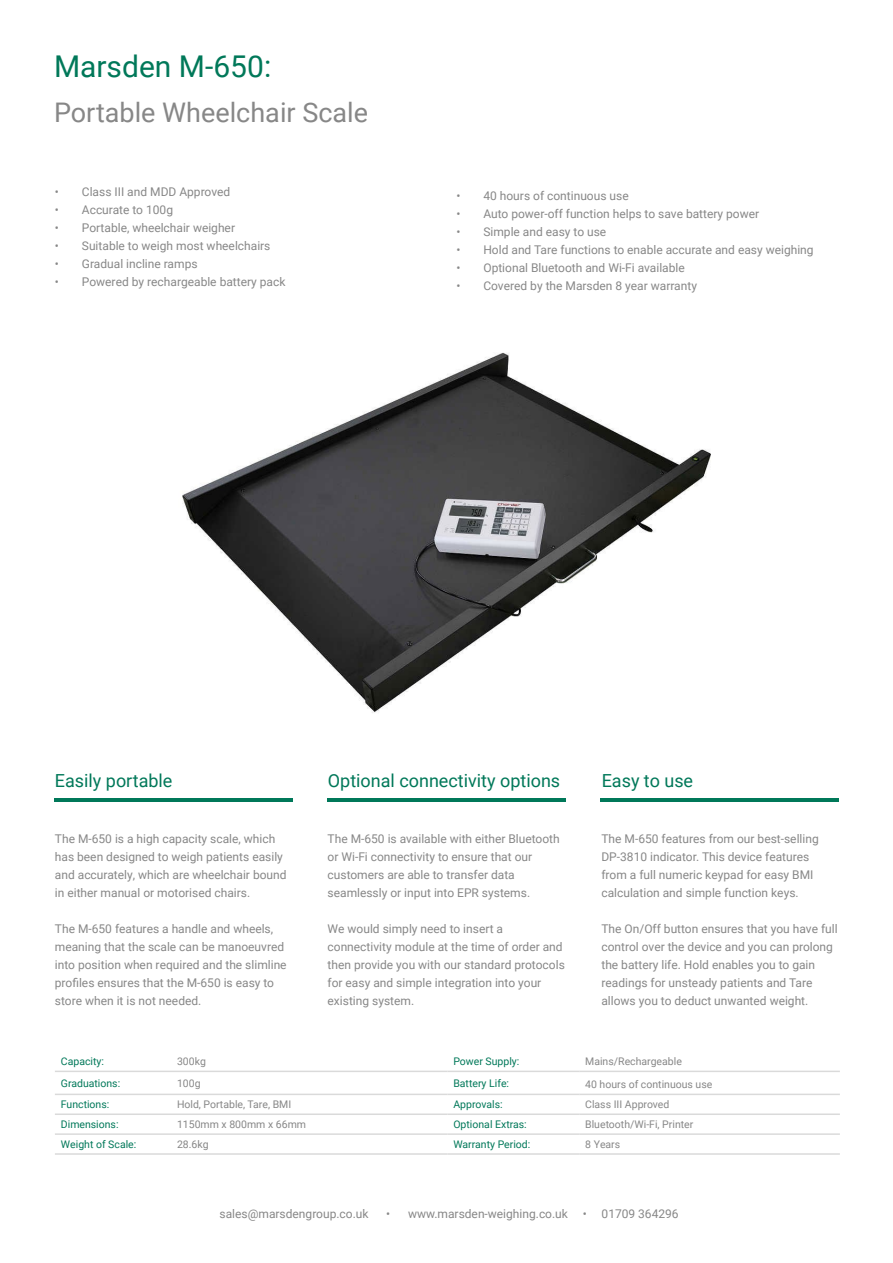
<style>
.page{position:relative;width:893px;height:1263px;background:#fff}
.page>*{position:absolute;margin:0;border:0;box-sizing:border-box;transform-origin:0 0}
.t1{font:30px "Roboto";color:#007859}
.t2{font:27px "Roboto";color:#878787}
.t3{font:18px "Roboto";color:#007859}
.t4{font:12px/18px "Roboto";color:#878787}
.t5{font:10.5px "Roboto";color:#878787}
.t6{font:10.5px "Roboto";color:#007859}
</style>
<div class="page">
<hr style="left:55px;top:1070px;width:116px;height:2px;background:#dadada">
<hr style="left:171px;top:1070px;width:276px;height:2px;background:#dadada">
<hr style="left:447px;top:1070px;width:132px;height:2px;background:#dadada">
<hr style="left:579px;top:1070px;width:261px;height:2px;background:#dadada">
<hr style="left:55px;top:1093px;width:116px;height:2px;background:#dadada">
<hr style="left:171px;top:1093px;width:276px;height:2px;background:#dadada">
<hr style="left:447px;top:1093px;width:132px;height:2px;background:#dadada">
<hr style="left:579px;top:1093px;width:261px;height:2px;background:#dadada">
<hr style="left:55px;top:1113px;width:116px;height:2px;background:#dadada">
<hr style="left:171px;top:1113px;width:276px;height:2px;background:#dadada">
<hr style="left:447px;top:1113px;width:132px;height:2px;background:#dadada">
<hr style="left:579px;top:1113px;width:261px;height:2px;background:#dadada">
<hr style="left:55px;top:1133px;width:116px;height:2px;background:#dadada">
<hr style="left:171px;top:1133px;width:276px;height:2px;background:#dadada">
<hr style="left:447px;top:1133px;width:132px;height:2px;background:#dadada">
<hr style="left:579px;top:1133px;width:261px;height:2px;background:#dadada">
<hr style="left:55px;top:1153px;width:116px;height:2px;background:#dadada">
<hr style="left:171px;top:1153px;width:276px;height:2px;background:#dadada">
<hr style="left:447px;top:1153px;width:132px;height:2px;background:#dadada">
<hr style="left:579px;top:1153px;width:261px;height:2px;background:#dadada">
<hr style="left:54px;top:798px;width:238px;height:3px;background:#007859">
<hr style="left:327px;top:798px;width:239px;height:3px;background:#007859">
<hr style="left:600px;top:798px;width:239px;height:3px;background:#007859">
<img style="left:182px;top:352px;width:529px;height:361px">
<h1 class="t1" style="left:54px;top:45px;width:219px">Marsden M-650:</h1>
<h2 class="t2" style="left:54px;top:93px;width:316px">Portable Wheelchair Scale</h2>
<p class="t4" style="left:55px;top:182px;width:177px">• Class III and MDD Approved</p>
<p class="t4" style="left:55px;top:200px;width:120px">• Accurate to 100g</p>
<p class="t4" style="left:55px;top:218px;width:182px">• Portable, wheelchair weigher</p>
<p class="t4" style="left:55px;top:236px;width:217px">• Suitable to weigh most wheelchairs</p>
<p class="t4" style="left:55px;top:254px;width:144px">• Gradual incline ramps</p>
<p class="t4" style="left:55px;top:272px;width:232px">• Powered by rechargeable battery pack</p>
<p class="t4" style="left:456px;top:186px;width:174px">• 40 hours of continuous use</p>
<p class="t4" style="left:456px;top:204px;width:304px">• Auto power-off function helps to save battery power</p>
<p class="t4" style="left:456px;top:222px;width:151px">• Simple and easy to use</p>
<p class="t4" style="left:456px;top:240px;width:359px">• Hold and Tare functions to enable accurate and easy weighing</p>
<p class="t4" style="left:456px;top:258px;width:230px">• Optional Bluetooth and Wi-Fi available</p>
<p class="t4" style="left:456px;top:276px;width:242px">• Covered by the Marsden 8 year warranty</p>
<h3 class="t3" style="left:55px;top:768px;width:119px">Easily portable</h3>
<p class="t4" style="left:55px;top:830px;width:233px">The M-650 is a high capacity scale, which has been designed to weigh patients easily and accurately, which are wheelchair bound in either manual or motorised chairs.</p>
<p class="t4" style="left:55px;top:920px;width:233px">The M-650 features a handle and wheels, meaning that the scale can be manoeuvred into position when required and the slimline profiles ensures that the M-650 is easy to store when it is not needed.</p>
<h3 class="t3" style="left:328px;top:768px;width:234px">Optional connectivity options</h3>
<p class="t4" style="left:328px;top:830px;width:234px">The M-650 is available with either Bluetooth or Wi-Fi connectivity to ensure that our customers are able to transfer data seamlessly or input into EPR systems.</p>
<p class="t4" style="left:328px;top:920px;width:239px">We would simply need to insert a connectivity module at the time of order and then provide you with our standard protocols for easy and simple integration into your existing system.</p>
<h3 class="t3" style="left:602px;top:768px;width:93px">Easy to use</h3>
<p class="t4" style="left:601px;top:830px;width:219px">The M-650 features from our best-selling DP-3810 indicator. This device features from a full numeric keypad for easy BMI calculation and simple function keys.</p>
<p class="t4" style="left:601px;top:920px;width:238px">The On/Off button ensures that you have full control over the device and you can prolong the battery life. Hold enables you to gain readings for unsteady patients and Tare allows you to deduct unwanted weight.</p>
<p class="t6" style="left:61px;top:1054px;width:45px">Capacity:</p>
<p class="t5" style="left:177px;top:1054px;width:30px">300kg</p>
<p class="t6" style="left:453px;top:1054px;width:67px">Power Supply:</p>
<p class="t5" style="left:585px;top:1054px;width:98px">Mains/Rechargeable</p>
<p class="t6" style="left:61px;top:1076px;width:61px">Graduations:</p>
<p class="t5" style="left:177px;top:1076px;width:25px">100g</p>
<p class="t6" style="left:453px;top:1076px;width:57px">Battery Life:</p>
<p class="t5" style="left:585px;top:1077px;width:129px">40 hours of continuous use</p>
<p class="t6" style="left:61px;top:1097px;width:50px">Functions:</p>
<p class="t5" style="left:177px;top:1097px;width:116px">Hold, Portable, Tare, BMI</p>
<p class="t6" style="left:453px;top:1097px;width:51px">Approvals:</p>
<p class="t5" style="left:585px;top:1097px;width:86px">Class III Approved</p>
<p class="t6" style="left:61px;top:1117px;width:59px">Dimensions:</p>
<p class="t5" style="left:177px;top:1117px;width:131px">1150mm x 800mm x 66mm</p>
<p class="t6" style="left:453px;top:1117px;width:75px">Optional Extras:</p>
<p class="t5" style="left:585px;top:1117px;width:110px">Bluetooth/Wi-Fi, Printer</p>
<p class="t6" style="left:61px;top:1137px;width:77px">Weight of Scale:</p>
<p class="t5" style="left:177px;top:1137px;width:33px">28.6kg</p>
<p class="t6" style="left:453px;top:1137px;width:79px">Warranty Period:</p>
<p class="t5" style="left:585px;top:1137px;width:37px">8 Years</p>
<p class="t4" style="left:220px;top:1204px;width:150px">sales@marsdengroup.co.uk</p>
<p class="t4" style="left:386px;top:1204px;width:294px">• www.marsden-weighing.co.uk • 01709 364296</p>
</div>
